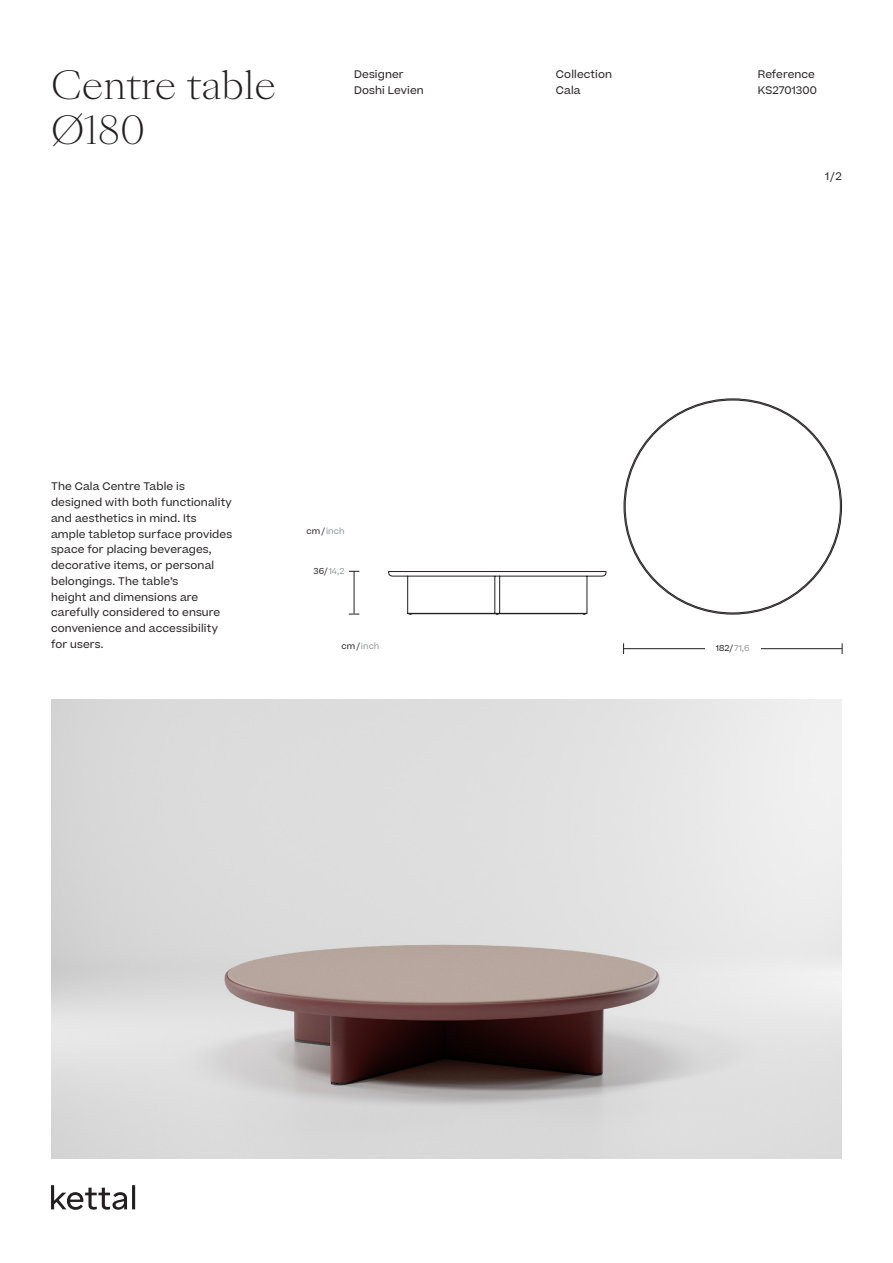
<style>
.page{position:relative;width:893px;height:1263px;background:#fff}
.page>*{position:absolute;margin:0;border:0;box-sizing:border-box;transform-origin:0 0}
.t1{font:300 37.5px "Sang Bleu Kingdom";color:#231f20}
.t2{font:10.5px/15.8px "Beatrice";letter-spacing:.01em;color:#231f20}
.Beatrice_5_5{font:8.25px "Beatrice";letter-spacing:.01em;color:#939598}
.Beatrice_5_5-2{font:8.25px "Beatrice";color:#231f20}
.s1{color:#231f20}
.s2{color:#939598}
</style>
<div class="page">
<hr style="left:623px;top:648px;width:219px;height:1px;background:#231f20">
<hr style="left:354px;top:571px;width:1px;height:42px;background:#231f20">
<div style="left:705px;top:641px;width:56px;height:14px;background:#fff"></div>
<svg style="left:51px;top:1185px;width:84px;height:25px"></svg>
<img style="left:51px;top:699px;width:791px;height:460px">
<svg style="left:388px;top:398px;width:454px;height:216px"></svg>
<p class="t1" style="left:51px;top:59px;width:227px">Centre table</p>
<p class="t1" style="left:51px;top:104px;width:96px">Ø180</p>
<p class="t2" style="left:354px;top:66px;width:51px">Designer</p>
<p class="t2" style="left:354px;top:82px;width:71px">Doshi Levien</p>
<p class="t2" style="left:556px;top:66px;width:58px">Collection</p>
<p class="t2" style="left:556px;top:82px;width:26px">Cala</p>
<p class="t2" style="left:758px;top:66px;width:59px">Reference</p>
<p class="t2" style="left:758px;top:82px;width:60px">KS2701300</p>
<p class="t2" style="left:825px;top:168px;width:18px">1/2</p>
<p class="t2" style="left:51px;top:479px;width:183px">The Cala Centre Table is designed with both functionality and aesthetics in mind. Its ample tabletop surface provides space for placing beverages, decorative items, or personal belongings. The table’s<br>height and dimensions are carefully considered to ensure convenience and accessibility for users.</p>
<p class="Beatrice_5_5" style="left:307px;top:526px;width:39px"><span class="s1">cm/</span> inch</p>
<p class="Beatrice_5_5" style="left:314px;top:565px;width:32px"><span class="s1">36/</span> 14,2</p>
<p class="Beatrice_5_5" style="left:341px;top:640px;width:39px"><span class="s1">cm/</span> inch</p>
<p class="Beatrice_5_5-2" style="left:716px;top:643px;width:35px">182/<span class="s2">71,6</span></p>
</div>
